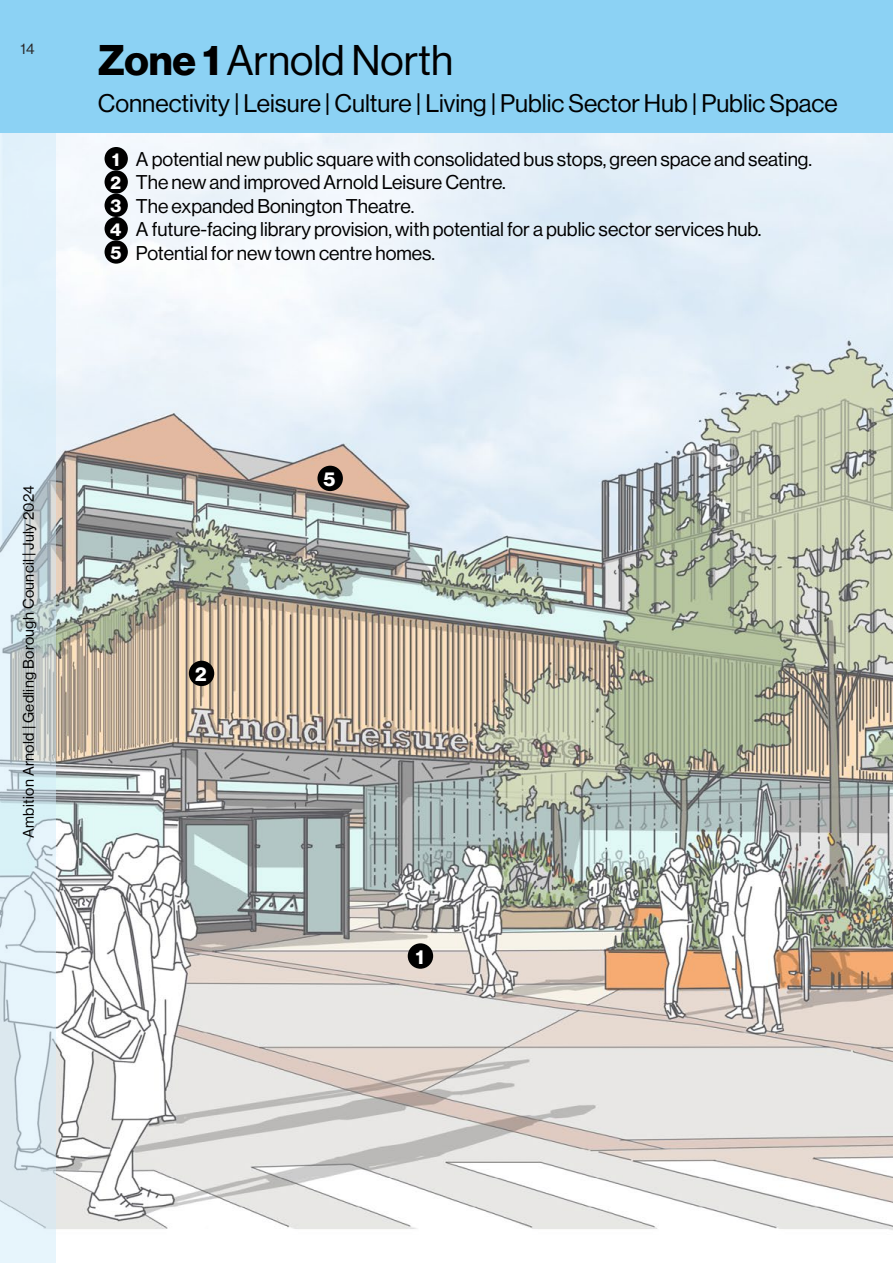
<style>
.page{position:relative;width:893px;height:1263px;background:#fff}
.page>*{position:absolute;margin:0;border:0;box-sizing:border-box;transform-origin:0 0}
.t1{font:42px "N Haas Grotesk DS Pro 55 Rg";color:#000}
.t2{font:24.9px "N Haas Grotesk DS Pro 55 Rg";color:#000}
.t3{font:19.65px "N Haas Grotesk DS Pro 75 Bd";color:#fff}
.t4{font:19.5px "N Haas Grotesk DS Pro 55 Rg";color:#000}
.t5{font:18.15px/23.4px "N Haas Grotesk DS Pro 75 Bd";color:#fff;text-align:justify}
.t6{font:15px "N Haas Grotesk DS Pro 55 Rg";letter-spacing:.02em;color:#000}
.t7{font:15px "N Haas Grotesk DS Pro 55 Rg";color:#292829}
.t8{font:14.25px "N Haas Grotesk DS Pro 75 Bd";color:#fff}
.s1{font-family:"N Haas Grotesk DS Pro 75 Bd"}
.s2{font-family:"Swiss 721 BT";font-weight:300;font-size:12.75px}
</style>
<div class="page">
<img style="left:55px;top:133px;width:838px;height:1130px">
<div style="left:0;top:0;width:893px;height:133px;background:#8cd2f4"></div>
<svg style="left:0;top:133px;width:55px;height:1130px;background:#d7e5ec"></svg>
<div style="left:105px;top:147px;width:23px;height:23px;background:#000;border-radius:50%"></div>
<div style="left:408px;top:943px;width:25px;height:26px;background:#000;border-radius:50%"></div>
<div style="left:105px;top:170px;width:23px;height:24px;background:#000;border-radius:50%"></div>
<div style="left:189px;top:661px;width:25px;height:25px;background:#000;border-radius:50%"></div>
<div style="left:105px;top:194px;width:23px;height:23px;background:#000;border-radius:50%"></div>
<div style="left:105px;top:217px;width:23px;height:23px;background:#000;border-radius:50%"></div>
<div style="left:105px;top:240px;width:23px;height:24px;background:#000;border-radius:50%"></div>
<div style="left:317px;top:466px;width:26px;height:25px;background:#000;border-radius:50%"></div>
<p class="t7" style="left:21px;top:40px;width:15px">14</p>
<h1 class="t1" style="left:98px;top:36px;width:357px"><span class="s1">Zone 1</span> Arnold North</h1>
<p class="t2" style="left:98px;top:89px;width:741px">Connectivity | Leisure | Culture | Living | Public Sector Hub | Public Space</p>
<p class="t4" style="left:110px;top:148px;width:704px"><span class="s2">•</span> A potential new public square with consolidated bus stops, green space and seating.</p>
<p class="t4" style="left:110px;top:172px;width:398px"><span class="s2">•</span> The new and improved Arnold Leisure Centre.</p>
<p class="t4" style="left:110px;top:195px;width:306px"><span class="s2">•</span> The expanded Bonington Theatre.</p>
<p class="t4" style="left:110px;top:218px;width:653px"><span class="s2">•</span> A future-facing library provision, with potential for a public sector services hub.</p>
<p class="t4" style="left:110px;top:242px;width:327px"><span class="s2">•</span> Potential for new town centre homes.</p>
<p class="t5" style="left:112px;top:148px;width:9px">1</p>
<p class="t5" style="left:111px;top:171px;width:12px">2</p>
<p class="t5" style="left:110px;top:194px;width:13px">3<br>4<br>5</p>
<p class="t6" style="left:20px;top:838px;width:354px;rotate:-90deg">Ambition Arnold | Gedling Borough Council | July 2024</p>
<p class="t3" style="left:195px;top:663px;width:13px">2</p>
<p class="t8" style="left:197px;top:665px;width:10px">2</p>
<p class="t3" style="left:324px;top:468px;width:13px">5</p>
<p class="t8" style="left:325px;top:470px;width:10px">5</p>
<p class="t3" style="left:416px;top:945px;width:10px">1</p>
</div>
